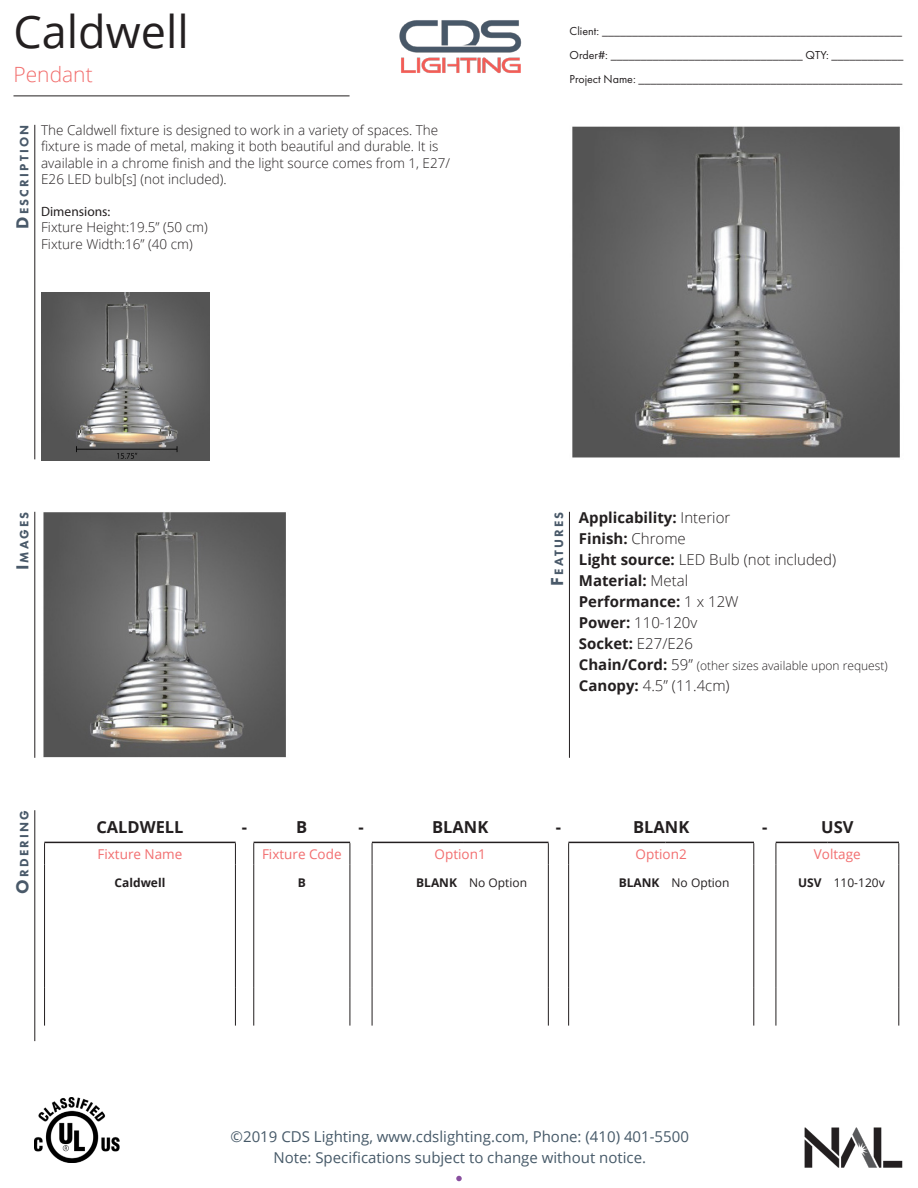
<style>
.page{position:relative;width:918px;height:1188px;background:#fff}
.page>*{position:absolute;margin:0;border:0;box-sizing:border-box;transform-origin:0 0}
.t1{font:45px "Open Sans";color:#231f20}
.t2{font:300 21px "Open Sans";color:#f26e6d}
.t3{font:700 16.5px "Open Sans";color:#231f20}
.t4{font:15px "Open Sans";color:#465968}
.t5{font:700 15px "Open Sans";color:#231f20}
.t6{font:300 15px "Open Sans";color:#231f20}
.t7{font:300 13.5px/16.2px "Open Sans";color:#231f20}
.t8{font:13.5px "Open Sans";color:#f26e6f}
.t9{font:13.5px "Myriad Pro";color:#231f20}
.t10{font:800 12.6px "Futura PT";letter-spacing:.17em;color:#495969}
.t11{font:12px "Futura PT";color:#231f20}
.t12{font:300 12px "Open Sans";color:#231f20}
.t13{font:12px "Open Sans";color:#231f20}
.t14{font:700 12px "Open Sans";color:#231f20}
.s1{font-size:18px}
.s2{font-weight:300}
.s3{font-weight:700}
.s4{font-weight:700;font-size:15px}
.s5{font-size:15px}
</style>
<div class="page">
<img style="left:399px;top:20px;width:122px;height:53px">
<img style="left:572px;top:126px;width:328px;height:332px">
<hr style="left:35px;top:125px;width:1px;height:334px;background:#231f20">
<hr style="left:14px;top:96px;width:336px;height:1px;background:#231f20">
<img style="left:43px;top:512px;width:243px;height:246px">
<img style="left:41px;top:292px;width:168px;height:169px">
<svg style="left:456px;top:1176px;width:6px;height:5px"></svg>
<img style="left:804px;top:1127px;width:99px;height:41px">
<hr style="left:569px;top:512px;width:1px;height:246px;background:#231f20">
<hr style="left:35px;top:512px;width:1px;height:246px;background:#231f20">
<hr style="left:35px;top:810px;width:1px;height:231px;background:#231f20">
<hr style="left:44px;top:842px;width:192px;height:1px;background:#231f20">
<hr style="left:254px;top:842px;width:96px;height:1px;background:#231f20">
<hr style="left:372px;top:842px;width:91px;height:1px;background:#231f20">
<hr style="left:463px;top:842px;width:86px;height:1px;background:#231f20">
<hr style="left:568px;top:842px;width:98px;height:1px;background:#231f20">
<hr style="left:666px;top:842px;width:88px;height:1px;background:#231f20">
<hr style="left:776px;top:842px;width:52px;height:1px;background:#231f20">
<hr style="left:828px;top:842px;width:71px;height:1px;background:#231f20">
<svg style="left:44px;top:843px;width:1px;height:22px"></svg>
<svg style="left:235px;top:843px;width:1px;height:22px"></svg>
<svg style="left:253px;top:843px;width:1px;height:22px"></svg>
<svg style="left:350px;top:843px;width:1px;height:22px"></svg>
<svg style="left:372px;top:843px;width:1px;height:22px"></svg>
<svg style="left:548px;top:843px;width:1px;height:22px"></svg>
<svg style="left:568px;top:843px;width:1px;height:22px"></svg>
<svg style="left:754px;top:843px;width:1px;height:22px"></svg>
<svg style="left:776px;top:843px;width:1px;height:22px"></svg>
<svg style="left:899px;top:843px;width:1px;height:22px"></svg>
<hr style="left:44px;top:865px;width:1px;height:122px;background:#231f20">
<hr style="left:235px;top:865px;width:1px;height:122px;background:#231f20">
<hr style="left:253px;top:865px;width:1px;height:122px;background:#231f20">
<hr style="left:350px;top:865px;width:1px;height:122px;background:#231f20">
<hr style="left:372px;top:865px;width:1px;height:122px;background:#231f20">
<hr style="left:548px;top:865px;width:1px;height:122px;background:#231f20">
<hr style="left:568px;top:865px;width:1px;height:122px;background:#231f20">
<hr style="left:754px;top:865px;width:1px;height:122px;background:#231f20">
<hr style="left:776px;top:865px;width:1px;height:122px;background:#231f20">
<hr style="left:899px;top:865px;width:1px;height:122px;background:#231f20">
<hr style="left:44px;top:987px;width:1px;height:39px;background:#231f20">
<hr style="left:235px;top:987px;width:1px;height:39px;background:#231f20">
<hr style="left:253px;top:987px;width:1px;height:39px;background:#231f20">
<hr style="left:350px;top:987px;width:1px;height:39px;background:#231f20">
<hr style="left:372px;top:987px;width:1px;height:39px;background:#231f20">
<hr style="left:548px;top:987px;width:1px;height:39px;background:#231f20">
<hr style="left:568px;top:987px;width:1px;height:39px;background:#231f20">
<hr style="left:754px;top:987px;width:1px;height:39px;background:#231f20">
<hr style="left:776px;top:987px;width:1px;height:39px;background:#231f20">
<hr style="left:899px;top:987px;width:1px;height:39px;background:#231f20">
<img style="left:35px;top:1098px;width:85px;height:65px">
<p class="t1" style="left:14px;top:1px;width:177px">Caldwell</p>
<p class="t2" style="left:14px;top:60px;width:81px">Pendant</p>
<p class="t10" style="left:16px;top:229px;width:105px;rotate:-90deg"><span class="s1">D</span>escription</p>
<p class="t7" style="left:41px;top:122px;width:410px">The Caldwell fixture is designed to work in a variety of spaces. The fixture is made of metal, making it both beautiful and durable. It is available in a chrome finish and the light source comes from 1, E27/ E26 LED bulb[s] (not included).</p>
<p class="t9" style="left:41px;top:203px;width:71px">Dimensions:</p>
<p class="t7" style="left:41px;top:219px;width:168px">Fixture Height:19.5” (50 cm)</p>
<p class="t7" style="left:41px;top:235px;width:153px">Fixture Width:16” (40 cm)</p>
<p class="t11" style="left:570px;top:24px;width:334px">Client: __________________________________________________</p>
<p class="t11" style="left:570px;top:48px;width:335px">Order#: ________________________________ QTY: ____________</p>
<p class="t11" style="left:570px;top:72px;width:334px">Project Name: ____________________________________________</p>
<p class="t10" style="left:16px;top:570px;width:60px;rotate:-90deg"><span class="s1">I</span> mages</p>
<p class="t10" style="left:551px;top:586px;width:75px;rotate:-90deg"><span class="s1">F</span>eatures</p>
<p class="t5" style="left:579px;top:507px;width:153px">Applicability: <span class="s2">Interior</span></p>
<p class="t5" style="left:579px;top:528px;width:109px">Finish: <span class="s2">Chrome</span></p>
<p class="t6" style="left:579px;top:550px;width:259px"><span class="s3">Light source:</span> LED Bulb (not included)</p>
<p class="t5" style="left:579px;top:570px;width:111px">Material: <span class="s2">Metal</span></p>
<p class="t5" style="left:579px;top:591px;width:161px">Performance: <span class="s2">1 x 12W</span></p>
<p class="t6" style="left:579px;top:613px;width:120px"><span class="s3">Power:</span> 110-120v</p>
<p class="t5" style="left:579px;top:633px;width:116px">Socket: <span class="s2">E27/E26</span></p>
<p class="t12" style="left:579px;top:658px;width:310px"><span class="s4">Chain/Cord:</span> <span class="s5">59”</span> (other sizes available upon request)</p>
<p class="t6" style="left:579px;top:676px;width:152px"><span class="s3">Canopy:</span> 4.5” (11.4cm)</p>
<p class="t10" style="left:16px;top:894px;width:85px;rotate:-90deg"><span class="s1">O</span>rdering</p>
<p class="t3" style="left:96px;top:815px;width:89px">CALDWELL</p>
<p class="t3" style="left:242px;top:815px;width:7px">-</p>
<p class="t3" style="left:296px;top:815px;width:13px">B</p>
<p class="t3" style="left:358px;top:815px;width:7px">-</p>
<p class="t3" style="left:432px;top:815px;width:58px">BLANK</p>
<p class="t3" style="left:556px;top:815px;width:7px">-</p>
<p class="t3" style="left:633px;top:815px;width:58px">BLANK</p>
<p class="t3" style="left:762px;top:815px;width:7px">-</p>
<p class="t3" style="left:821px;top:815px;width:34px">USV</p>
<p class="t8" style="left:98px;top:845px;width:86px">Fixture Name</p>
<p class="t8" style="left:262px;top:845px;width:81px">Fixture Code</p>
<p class="t8" style="left:435px;top:845px;width:53px">Option1</p>
<p class="t8" style="left:636px;top:845px;width:53px">Option2</p>
<p class="t8" style="left:814px;top:845px;width:48px">Voltage</p>
<p class="t14" style="left:115px;top:875px;width:52px">Caldwell</p>
<p class="t14" style="left:298px;top:875px;width:10px">B</p>
<p class="t14" style="left:416px;top:875px;width:42px">BLANK</p>
<p class="t13" style="left:469px;top:875px;width:60px">No Option</p>
<p class="t14" style="left:619px;top:875px;width:42px">BLANK</p>
<p class="t13" style="left:672px;top:875px;width:60px">No Option</p>
<p class="t14" style="left:798px;top:875px;width:25px">USV</p>
<p class="t13" style="left:834px;top:875px;width:53px">110-120v</p>
<p class="t4" style="left:231px;top:1127px;width:460px">©2019 CDS Lighting, www.cdslighting.com, Phone: (410) 401-5500</p>
<p class="t4" style="left:273px;top:1147px;width:374px">Note: Specifications subject to change without notice.</p>
</div>
